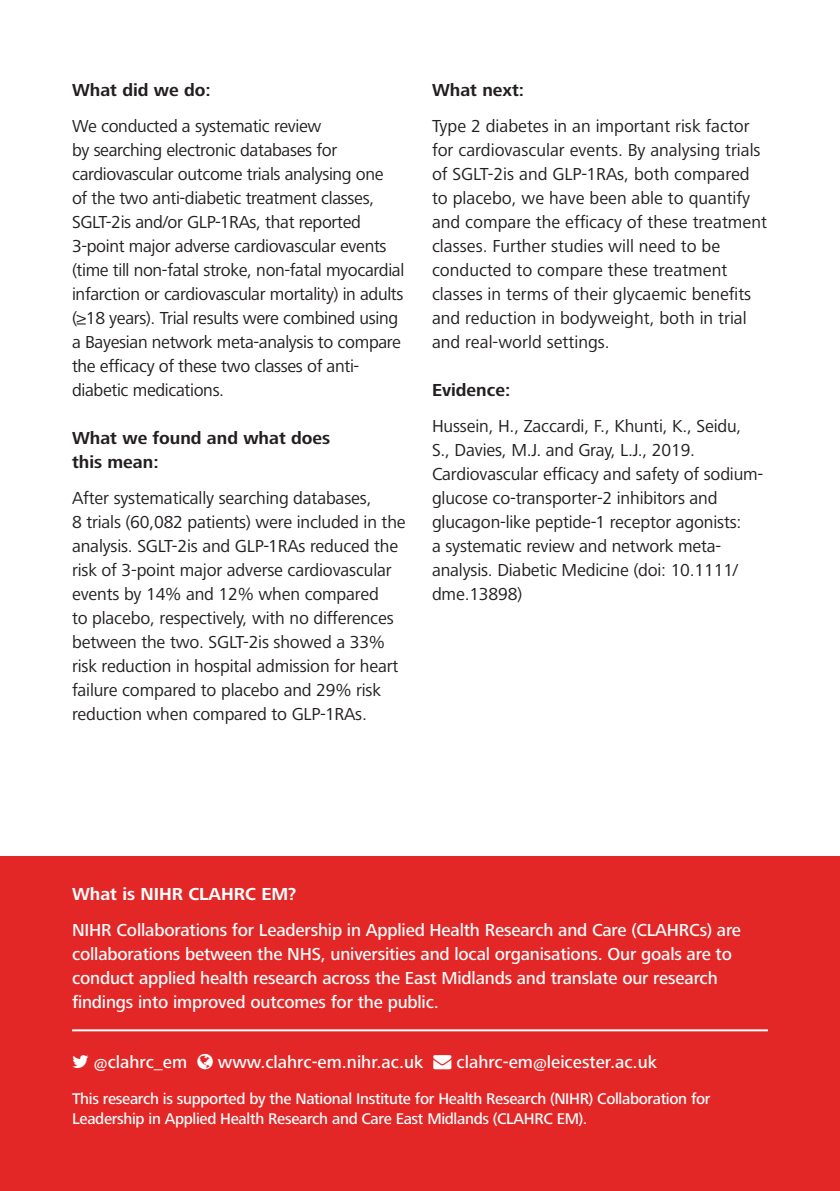
<style>
.page{position:relative;width:840px;height:1191px;background:#fff}
.page>*{position:absolute;margin:0;border:0;box-sizing:border-box;transform-origin:0 0}
.t1{font:18px/24px "Frutiger Next LT";letter-spacing:-.01em;color:#231f20}
.t2{font:500 18px/24px "Frutiger Next LT";letter-spacing:-.01em;color:#fff}
.t3{font:700 18px/24px "Frutiger Next LT";color:#231f20}
.B_Header{font:700 18px "Frutiger Next LT";color:#fff}
.t4{font:500 16px/19.2px "Frutiger Next LT";letter-spacing:-.02em;color:#fff}
</style>
<div class="page">
<div style="left:0;top:856px;width:839px;height:335px;background:#e32626"></div>
<hr style="left:72px;top:1029px;width:695px;height:2px;background:#fff">
<p class="t3" style="left:72px;top:78px;width:140px">What did we do:</p>
<p class="t1" style="left:72px;top:114px;width:333px">We conducted a systematic review<br>by searching electronic databases for cardiovascular outcome trials analysing one<br>of the two anti-diabetic treatment classes, SGLT-2is and/or GLP-1RAs, that reported 3-point major adverse cardiovascular events (time till non-fatal stroke, non-fatal myocardial infarction or cardiovascular mortality) in adults (≥18 years). Trial results were combined using a Bayesian network meta-analysis to compare the efficacy of these two classes of anti&shy;diabetic medications.</p>
<p class="t3" style="left:72px;top:426px;width:259px">What we found and what does this mean:</p>
<p class="t1" style="left:72px;top:486px;width:335px">After systematically searching databases,<br>8 trials (60,082 patients) were included in the analysis. SGLT-2is and GLP-1RAs reduced the risk of 3-point major adverse cardiovascular events by 14% and 12% when compared<br>to placebo, respectively, with no differences between the two. SGLT-2is showed a 33% risk reduction in hospital admission for heart failure compared to placebo and 29% risk reduction when compared to GLP-1RAs.</p>
<p class="t3" style="left:432px;top:78px;width:94px">What next:</p>
<p class="t1" style="left:432px;top:114px;width:336px">Type 2 diabetes in an important risk factor for cardiovascular events. By analysing trials of SGLT-2is and GLP-1RAs, both compared to placebo, we have been able to quantify and compare the efficacy of these treatment classes. Further studies will need to be conducted to compare these treatment classes in terms of their glycaemic benefits and reduction in bodyweight, both in trial and real-world settings.</p>
<p class="t3" style="left:432px;top:378px;width:80px">Evidence:</p>
<p class="t1" style="left:432px;top:414px;width:332px">Hussein, H., Zaccardi, F., Khunti, K., Seidu, S., Davies, M.J. and Gray, L.J., 2019.<br>Cardiovascular efficacy and safety of sodium&shy;glucose co-transporter-2 inhibitors and glucagon-like peptide-1 receptor agonists:<br>a systematic review and network meta&shy;analysis. Diabetic Medicine (doi: 10.1111/ dme.13898)</p>
<p class="B_Header" style="left:72px;top:884px;width:226px">What is NIHR CLAHRC EM?</p>
<p class="t2" style="left:72px;top:918px;width:670px">NIHR Collaborations for Leadership in Applied Health Research and Care (CLAHRCs) are collaborations between the NHS, universities and local organisations. Our goals are to conduct applied health research across the East Midlands and translate our research findings into improved outcomes for the public.</p>
<p class="t2" style="left:94px;top:1050px;width:95px">@clahrc_em</p>
<p class="t2" style="left:218px;top:1050px;width:440px">www.clahrc-em.nihr.ac.uk → clahrc-em@leicester.ac.uk</p>
<p class="t4" style="left:72px;top:1089px;width:639px">This research is supported by the National Institute for Health Research (NIHR) Collaboration for<br>Leadership in Applied Health Research and Care East Midlands (CLAHRC EM).</p>
</div>
